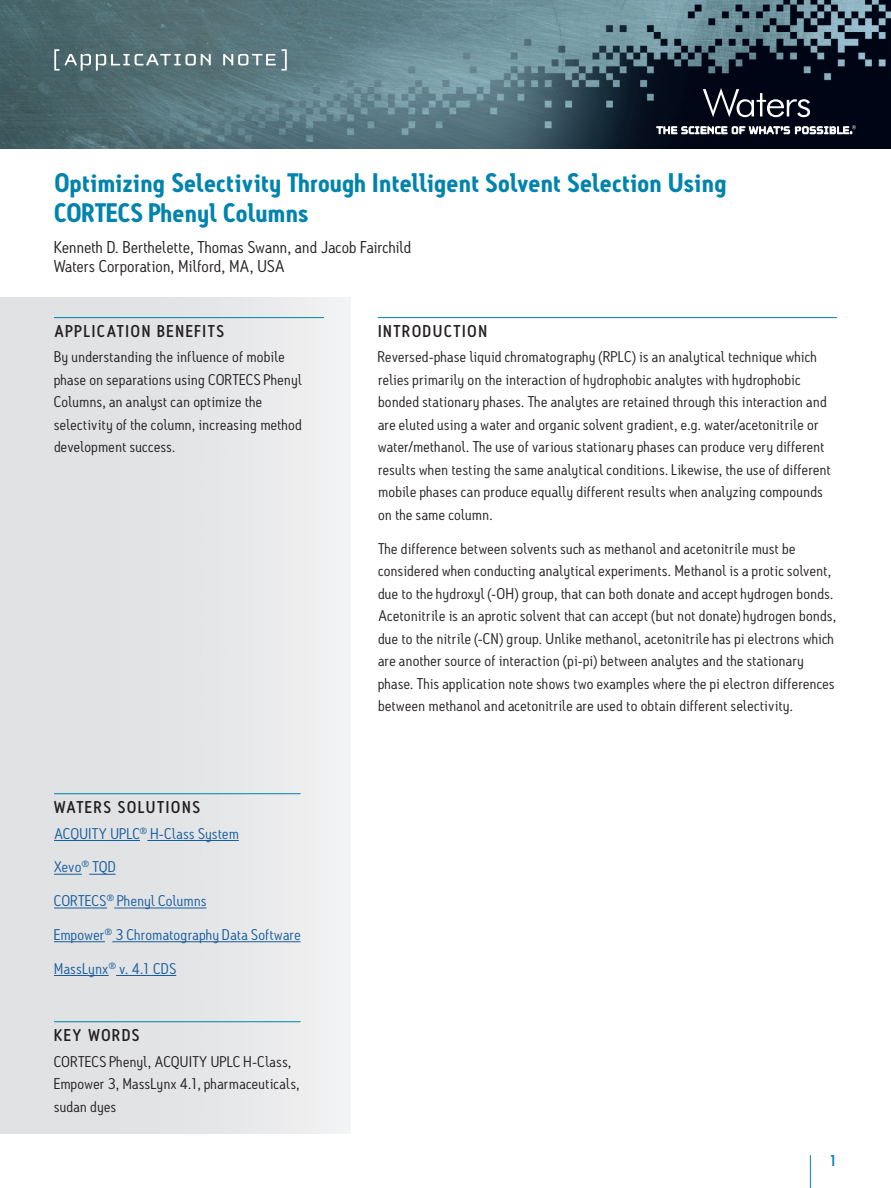
<style>
.page{position:relative;width:891px;height:1188px;background:#fff}
.page>*{position:absolute;margin:0;border:0;box-sizing:border-box;transform-origin:0 0}
.t1{font:700 25.8px/30px "Antitled OT";letter-spacing:.01em;color:#0083ad}
.t2{font:16.5px/19.5px "Antitled OT";letter-spacing:.01em;color:#231f20;scale:1.05 1}
.t3{font:500 16.5px "Antitled OT";letter-spacing:.12em;color:#231f20}
.t4{font:15px/22.5px "Antitled OT";letter-spacing:.02em;color:#231f20;scale:1.05 1}
.t5{font:15px "Antitled OT";letter-spacing:.025em;color:#175d9e;scale:1.05 1}
.t6{font:500 15px "Antitled OT";color:#0083ad;scale:1.05 1}
</style>
<div class="page">
<img style="left:0;top:0;width:891px;height:148px">
<hr style="left:810px;top:1155px;width:1px;height:33px;background:#0083ad">
<svg style="left:54px;top:49px;width:157px;height:22px;background:#6d8488"></svg>
<svg style="left:223px;top:49px;width:64px;height:22px"></svg>
<svg style="left:657px;top:125px;width:199px;height:9px"></svg>
<svg style="left:703px;top:88px;width:107px;height:29px;background:#3a3e4a"></svg>
<hr style="left:54px;top:793px;width:247px;height:1px;background:#0083ad">
<hr style="left:54px;top:840px;width:86px;height:1px;background:#175d9e">
<hr style="left:147px;top:840px;width:92px;height:1px;background:#175d9e">
<svg style="left:54px;top:874px;width:28px;height:1px"></svg>
<svg style="left:89px;top:874px;width:27px;height:1px"></svg>
<hr style="left:54px;top:908px;width:53px;height:1px;background:#175d9e">
<hr style="left:114px;top:908px;width:93px;height:1px;background:#175d9e">
<hr style="left:54px;top:941px;width:51px;height:1px;background:#175d9e">
<hr style="left:112px;top:941px;width:189px;height:1px;background:#175d9e">
<hr style="left:54px;top:975px;width:55px;height:1px;background:#175d9e">
<hr style="left:116px;top:975px;width:60px;height:1px;background:#175d9e">
<hr style="left:54px;top:1021px;width:247px;height:1px;background:#0083ad">
<hr style="left:54px;top:317px;width:270px;height:1px;background:#0083ad">
<hr style="left:378px;top:317px;width:459px;height:1px;background:#0083ad">
<h1 class="t1" style="left:54px;top:167px;width:674px">Optimizing Selectivity Through Intelligent Solvent Selection Using<br>CORTECS Phenyl Columns</h1>
<p class="t2" style="left:54px;top:237px;width:342px">Kenneth D. Berthelette, Thomas Swann, and Jacob Fairchild<br>Waters Corporation, Milford, MA, USA</p>
<p class="t3" style="left:54px;top:321px;width:171px">APPLICATION BENEFITS</p>
<p class="t4" style="left:54px;top:346px;width:237px">By understanding the influence of mobile phase on separations using CORTECS Phenyl Columns, an analyst can optimize the selectivity of the column, increasing method development success.</p>
<p class="t3" style="left:54px;top:797px;width:147px">WATERS SOLUTIONS</p>
<p class="t5" style="left:54px;top:824px;width:178px">ACQUITY UPLC<sup>®</sup> H-Class System</p>
<p class="t5" style="left:54px;top:858px;width:60px">Xevo<sup>®</sup> TQD</p>
<p class="t5" style="left:54px;top:892px;width:147px">CORTECS<sup>®</sup> Phenyl Columns</p>
<p class="t5" style="left:54px;top:925px;width:236px">Empower<sup>®</sup> 3 Chromatography Data Software</p>
<p class="t5" style="left:54px;top:959px;width:118px">MassLynx<sup>®</sup> v. 4.1 CDS</p>
<p class="t3" style="left:54px;top:1025px;width:87px">KEY WORDS</p>
<p class="t4" style="left:54px;top:1050px;width:235px">CORTECS Phenyl, ACQUITY UPLC H-Class,<br>Empower 3, MassLynx 4.1, pharmaceuticals, sudan dyes</p>
<p class="t3" style="left:378px;top:321px;width:110px">INTRODUCTION</p>
<p class="t4" style="left:378px;top:346px;width:433px">Reversed-phase liquid chromatography (RPLC) is an analytical technique which relies primarily on the interaction of hydrophobic analytes with hydrophobic bonded stationary phases. The analytes are retained through this interaction and are eluted using a water and organic solvent gradient, e.g. water/acetonitrile or water/methanol. The use of various stationary phases can produce very different results when testing the same analytical conditions. Likewise, the use of different mobile phases can produce equally different results when analyzing compounds on the same column.</p>
<p class="t4" style="left:378px;top:537px;width:438px">The difference between solvents such as methanol and acetonitrile must be considered when conducting analytical experiments. Methanol is a protic solvent, due to the hydroxyl (-OH) group, that can both donate and accept hydrogen bonds.<br>Acetonitrile is an aprotic solvent that can accept (but not donate) hydrogen bonds, due to the nitrile (-CN) group. Unlike methanol, acetonitrile has pi electrons which are another source of interaction (pi-pi) between analytes and the stationary phase. This application note shows two examples where the pi electron differences between methanol and acetonitrile are used to obtain different selectivity.</p>
<p class="t6" style="left:829px;top:1151px;width:10px">1</p>
</div>
